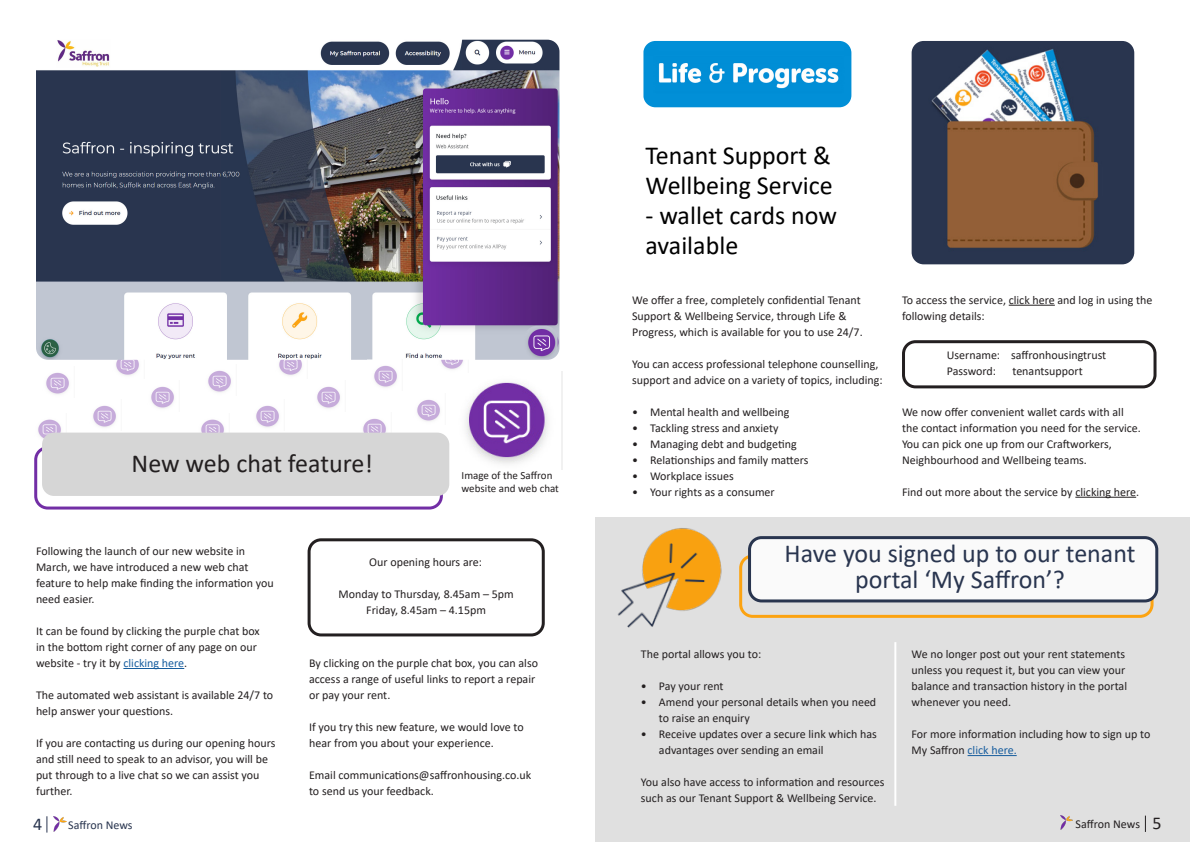
<style>
.page{position:relative;width:1191px;height:842px;background:#fff}
.page>*{position:absolute;margin:0;border:0;box-sizing:border-box;transform-origin:0 0}
.t1{font:26px/30px "Calibri";color:#000}
.t2{font:26px/26px "Calibri";color:#29354f;text-align:center}
.t3{font:26px "Calibri";color:#231f20}
.t4{font:18px "Calibri";color:#29354f}
.t5{font:18px "Calibri";color:#231f20}
.t6{font:12px/16px "Calibri";color:#231f20}
.t7{font:12px "Calibri";letter-spacing:-.005em;color:#29354f}
.t8{font:11px/13.2px "Calibri";color:#231f20}
.s1{color:#175d9e}
</style>
<div class="page">
<div style="left:595px;top:517px;width:595px;height:325px;background:#e0e0e0"></div>
<div style="left:739px;top:554px;width:414px;height:64px;border:3px solid #fca311;border-radius:12px"></div>
<div style="left:749px;top:538px;width:407px;height:63px;background:#fafafa;border-radius:12px"></div>
<div style="left:748px;top:536px;width:410px;height:66px;border:3px solid #29354f;border-radius:12px"></div>
<hr style="left:967px;top:755px;width:49px;height:1px;background:#175d9e">
<img style="left:449px;top:371px;width:114px;height:98px">
<hr style="left:894px;top:642px;width:2px;height:164px;background:#fff">
<img style="left:279px;top:360px;width:23px;height:15px">
<hr style="left:123px;top:668px;width:61px;height:1px;background:#175d9e">
<img style="left:116px;top:360px;width:23px;height:15px">
<img style="left:441px;top:360px;width:28px;height:13px">
<img style="left:38px;top:419px;width:29px;height:23px">
<img style="left:356px;top:418px;width:35px;height:15px">
<img style="left:617px;top:528px;width:105px;height:100px">
<img style="left:195px;top:419px;width:35px;height:14px">
<img style="left:911px;top:41px;width:223px;height:223px">
<div style="left:34px;top:446px;width:409px;height:63px;border:3px solid #722ea5;border-radius:12px"></div>
<div style="left:42px;top:433px;width:407px;height:63px;background:#d6d6d6;border-radius:12px"></div>
<hr style="left:1008px;top:305px;width:46px;height:1px;background:#231f20">
<hr style="left:1075px;top:497px;width:61px;height:1px;background:#231f20">
<img style="left:36px;top:40px;width:523px;height:320px">
<img style="left:524px;top:326px;width:33px;height:33px">
<div style="left:307px;top:538px;width:238px;height:98px;border:3px solid #231f20;border-radius:12px"></div>
<div style="left:902px;top:340px;width:254px;height:48px;border:3px solid #231f20;border-radius:12px"></div>
<img style="left:643px;top:41px;width:208px;height:66px">
<img style="left:46px;top:372px;width:23px;height:22px">
<img style="left:93px;top:405px;width:23px;height:22px">
<img style="left:151px;top:386px;width:23px;height:22px">
<img style="left:208px;top:370px;width:23px;height:22px">
<img style="left:256px;top:405px;width:23px;height:22px">
<img style="left:317px;top:386px;width:23px;height:22px">
<img style="left:374px;top:365px;width:23px;height:22px">
<img style="left:417px;top:399px;width:23px;height:22px">
<img style="left:54px;top:816px;width:12px;height:15px">
<svg style="left:46px;top:816px;width:1px;height:16px"></svg>
<img style="left:1060px;top:815px;width:12px;height:15px">
<svg style="left:1144px;top:816px;width:1px;height:16px"></svg>
<p class="t3" style="left:132px;top:445px;width:243px">New web chat feature!</p>
<p class="t8" style="left:461px;top:468px;width:99px">Image of the Saffron website and web chat</p>
<p class="t6" style="left:36px;top:543px;width:239px">Following the launch of our new website in March, we have introduced a new web chat feature to help make finding the information you need easier.</p>
<p class="t6" style="left:36px;top:623px;width:225px">It can be found by clicking the purple chat box in the bottom right corner of any page on our website - try it by <span class="s1">clicking here</span>.</p>
<p class="t6" style="left:36px;top:687px;width:239px">The automated web assistant is available 24/7 to help answer your questions.</p>
<p class="t6" style="left:36px;top:735px;width:241px">If you are contacting us during our opening hours and still need to speak to an advisor, you will be put through to a live chat so we can assist you further.</p>
<p class="t6" style="left:369px;top:554px;width:114px">Our opening hours are:</p>
<p class="t6" style="left:338px;top:586px;width:177px">Monday to Thursday, 8.45am – 5pm</p>
<p class="t6" style="left:366px;top:602px;width:121px">Friday, 8.45am – 4.15pm</p>
<p class="t6" style="left:309px;top:655px;width:230px">By clicking on the purple chat box, you can also access a range of useful links to report a repair or pay your rent.</p>
<p class="t6" style="left:309px;top:719px;width:216px">If you try this new feature, we would love to hear from you about your experience.</p>
<p class="t6" style="left:309px;top:767px;width:224px">Email communications@saffronhousing.co.uk to send us your feedback.</p>
<p class="t1" style="left:645px;top:140px;width:189px">Tenant Support &amp;<br>Wellbeing Service</p>
<p class="t1" style="left:645px;top:200px;width:193px">- wallet cards now available</p>
<p class="t6" style="left:632px;top:292px;width:232px">We offer a free, completely confidential Tenant<br>Support &amp; Wellbeing Service, through Life &amp;<br>Progress, which is available for you to use 24/7.</p>
<p class="t6" style="left:632px;top:356px;width:252px">You can access professional telephone counselling, support and advice on a variety of topics, including:</p>
<p class="t6" style="left:632px;top:404px;width:159px">• Mental health and wellbeing</p>
<p class="t6" style="left:632px;top:420px;width:148px">• Tackling stress and anxiety</p>
<p class="t6" style="left:632px;top:436px;width:166px">• Managing debt and budgeting</p>
<p class="t6" style="left:632px;top:452px;width:178px">• Relationships and family matters</p>
<p class="t6" style="left:632px;top:468px;width:103px">• Workplace issues</p>
<p class="t6" style="left:632px;top:484px;width:144px">• Your rights as a consumer</p>
<p class="t6" style="left:902px;top:292px;width:252px">To access the service, click here and log in using the following details:</p>
<p class="t6" style="left:946px;top:347px;width:161px">Username: saffronhousingtrust</p>
<p class="t6" style="left:946px;top:363px;width:51px">Password:</p>
<p class="t6" style="left:1012px;top:363px;width:72px">tenantsupport</p>
<p class="t6" style="left:902px;top:404px;width:240px">We now offer convenient wallet cards with all the contact information you need for the service.<br>You can pick one up from our Craftworkers, Neighbourhood and Wellbeing teams.</p>
<p class="t6" style="left:902px;top:484px;width:239px">Find out more about the service by clicking here.</p>
<p class="t2" style="left:784px;top:540px;width:352px">Have you signed up to our tenant portal ‘My Saffron’?</p>
<p class="t6" style="left:641px;top:646px;width:122px">The portal allows you to:</p>
<p class="t6" style="left:641px;top:678px;width:84px">• Pay your rent</p>
<p class="t6" style="left:659px;top:694px;width:219px;text-indent:-18px">• Amend your personal details when you need to raise an enquiry</p>
<p class="t6" style="left:659px;top:726px;width:219px;text-indent:-18px">• Receive updates over a secure link which has advantages over sending an email</p>
<p class="t6" style="left:641px;top:774px;width:245px">You also have access to information and resources such as our Tenant Support &amp; Wellbeing Service.</p>
<p class="t6" style="left:911px;top:646px;width:217px">We no longer post out your rent statements unless you request it, but you can view your balance and transaction history in the portal whenever you need.</p>
<p class="t6" style="left:911px;top:726px;width:240px">For more information including how to sign up to<br>My Saffron <span class="s1">click here.</span></p>
<p class="t4" style="left:33px;top:811px;width:11px">4</p>
<p class="t7" style="left:68px;top:817px;width:66px">Saffron News</p>
<p class="t6" style="left:1075px;top:816px;width:66px">Saffron News</p>
<p class="t5" style="left:1152px;top:811px;width:11px">5</p>
</div>
